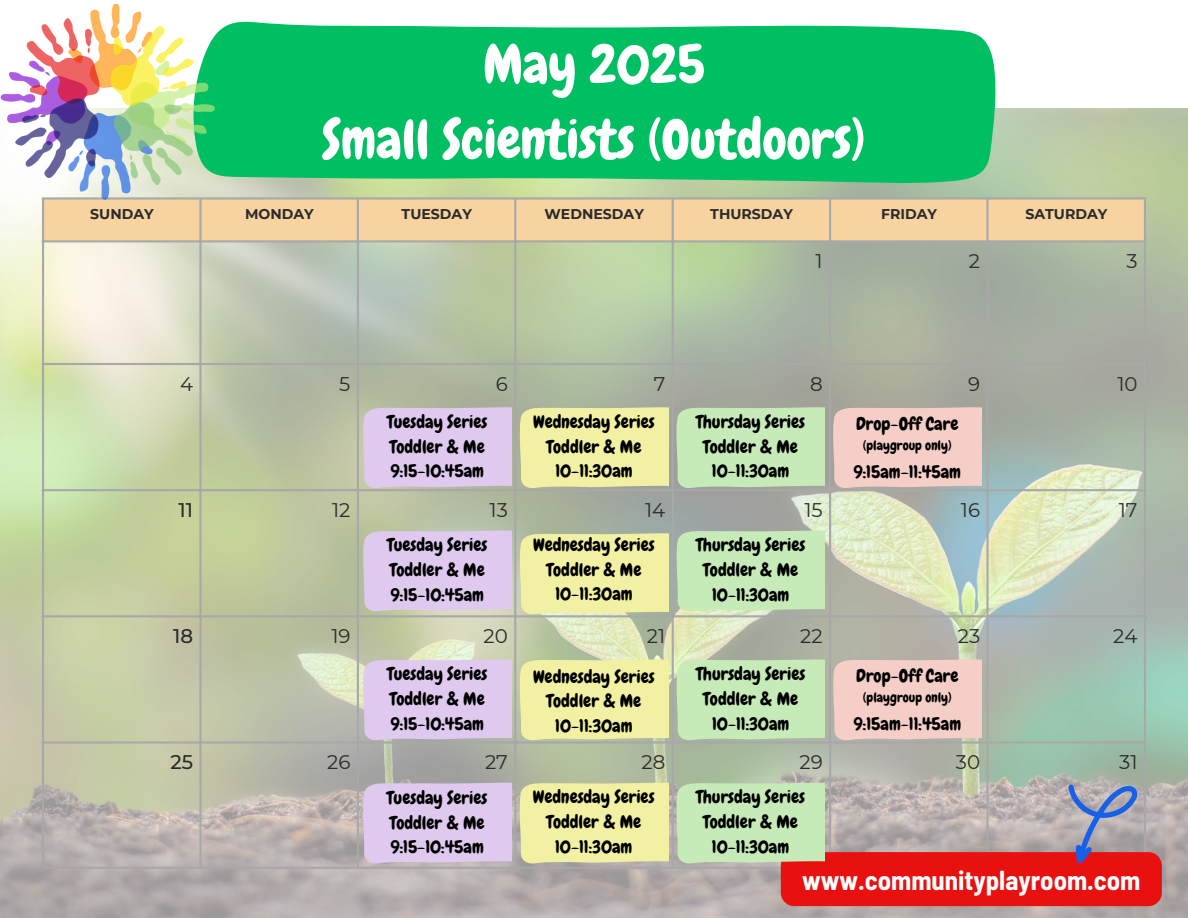
<style>
.page{position:relative;width:1188px;height:918px;background:#fff}
.page>*{position:absolute;margin:0;border:0;box-sizing:border-box;transform-origin:0 0}
.t1{font:54px/75.3px "Chewy";color:#fff;text-align:center}
.t2{font:700 semi-condensed 26.7px "Barlow";color:#fff}
.t3{font:19.8px "Montserrat";color:#2b2b2b}
.t4{font:500 19.8px "Montserrat";color:#2b2b2b}
.t5{font:18px/24.8px "Chewy";color:#000;text-align:center}
.t6{font:700 14.1px "Montserrat";color:#2b2b2b}
.t7{font:13.5px "Chewy";color:#000}
</style>
<div class="page">
<img style="left:0;top:109px;width:1188px;height:809px">
<div style="left:44px;top:200px;width:1100px;height:40px;background:#f6d3a0"></div>
<hr style="left:42px;top:200px;width:2px;height:667px;background:#a8a8a8">
<hr style="left:199px;top:200px;width:3px;height:667px;background:#a8a8a8">
<hr style="left:357px;top:200px;width:2px;height:667px;background:#a8a8a8">
<hr style="left:514px;top:200px;width:2px;height:667px;background:#a8a8a8">
<hr style="left:672px;top:200px;width:2px;height:667px;background:#a8a8a8">
<hr style="left:829px;top:200px;width:2px;height:667px;background:#a8a8a8">
<hr style="left:986px;top:200px;width:3px;height:667px;background:#a8a8a8">
<hr style="left:1144px;top:200px;width:2px;height:667px;background:#a8a8a8">
<hr style="left:42px;top:197px;width:1104px;height:3px;background:#a8a8a8">
<hr style="left:42px;top:240px;width:1104px;height:2px;background:#a8a8a8">
<hr style="left:42px;top:363px;width:1104px;height:2px;background:#a8a8a8">
<hr style="left:42px;top:489px;width:1104px;height:2px;background:#a8a8a8">
<hr style="left:42px;top:615px;width:1104px;height:2px;background:#a8a8a8">
<hr style="left:42px;top:741px;width:1104px;height:3px;background:#a8a8a8">
<hr style="left:42px;top:867px;width:1104px;height:2px;background:#a8a8a8">
<svg style="left:215px;top:21px;width:782px;height:164px;background:#11c26b"></svg>
<img style="left:0;top:5px;width:215px;height:196px">
<div style="left:781px;top:852px;width:381px;height:54px;background:#e91010;border-radius:14px"></div>
<svg style="left:1053px;top:773px;width:86px;height:90px;background:#a392a2"></svg>
<div style="left:363px;top:406px;width:148px;height:82px;background:#dfc9ef"></div>
<svg style="left:363px;top:529px;width:148px;height:83px;background:#ddc9ea"></svg>
<div style="left:363px;top:658px;width:148px;height:82px;background:#dfc9ef"></div>
<div style="left:676px;top:406px;width:149px;height:82px;background:#c6ebb9"></div>
<svg style="left:676px;top:529px;width:149px;height:83px;background:#c4e7b8"></svg>
<div style="left:676px;top:658px;width:149px;height:82px;background:#c6ebb9"></div>
<div style="left:520px;top:406px;width:148px;height:82px;background:#f2f1a3"></div>
<div style="left:520px;top:658px;width:148px;height:82px;background:#f2f1a3"></div>
<div style="left:520px;top:532px;width:148px;height:82px;background:#f2f1a3"></div>
<div style="left:833px;top:406px;width:148px;height:82px;background:#f6cec8"></div>
<svg style="left:363px;top:781px;width:148px;height:83px;background:#dcc7ea"></svg>
<svg style="left:676px;top:781px;width:149px;height:83px;background:#c5e6b6"></svg>
<div style="left:520px;top:781px;width:148px;height:83px;background:#f2f1a3"></div>
<div style="left:833px;top:658px;width:149px;height:82px;background:#f6cec8"></div>
<p class="t1" style="left:322px;top:27px;width:545px">May 2025<br>Small Scientists (Outdoors)</p>
<p class="t6" style="left:90px;top:205px;width:65px">SUNDAY</p>
<p class="t6" style="left:245px;top:205px;width:70px">MONDAY</p>
<h1 class="t6" style="left:402px;top:205px;width:72px">TUESDAY</h1>
<p class="t6" style="left:545px;top:205px;width:101px">WEDNESDAY</p>
<p class="t6" style="left:710px;top:205px;width:84px">THURSDAY</p>
<p class="t6" style="left:881px;top:205px;width:58px">FRIDAY</p>
<p class="t6" style="left:1025px;top:205px;width:83px">SATURDAY</p>
<p class="t3" style="left:816px;top:249px;width:9px">1</p>
<p class="t3" style="left:969px;top:249px;width:13px">2</p>
<p class="t3" style="left:1126px;top:249px;width:13px">3</p>
<p class="t3" style="left:180px;top:371px;width:15px">4</p>
<p class="t3" style="left:339px;top:371px;width:13px">5</p>
<p class="t3" style="left:496px;top:371px;width:14px">6</p>
<p class="t3" style="left:654px;top:371px;width:13px">7</p>
<p class="t3" style="left:810px;top:371px;width:14px">8</p>
<p class="t3" style="left:968px;top:371px;width:14px">9</p>
<p class="t3" style="left:1117px;top:371px;width:22px">10</p>
<p class="t5" style="left:387px;top:410px;width:102px;text-align:left">Tuesday Series<br>Toddler &amp; Me<br>9:15-10:45am</p>
<h3 class="t5" style="left:533px;top:410px;width:123px">Wednesday Series<br>Toddler &amp; Me<br>10-11:30am</h3>
<p class="t5" style="left:696px;top:410px;width:111px">Thursday Series<br>Toddler &amp; Me<br>10-11:30am</p>
<p class="t5" style="left:856px;top:412px;width:104px">Drop-Off Care</p>
<h3 class="t7" style="left:863px;top:437px;width:90px">(playgroup only)</h3>
<p class="t5" style="left:853px;top:459px;width:109px">9:15am-11:45am</p>
<p class="t4" style="left:178px;top:498px;width:16px">11</p>
<p class="t3" style="left:332px;top:498px;width:20px">12</p>
<p class="t3" style="left:490px;top:498px;width:20px">13</p>
<p class="t3" style="left:645px;top:498px;width:22px">14</p>
<p class="t3" style="left:804px;top:498px;width:20px">15</p>
<p class="t3" style="left:961px;top:498px;width:21px">16</p>
<p class="t3" style="left:1119px;top:498px;width:20px">17</p>
<p class="t5" style="left:387px;top:533px;width:102px;text-align:left">Tuesday Series<br>Toddler &amp; Me<br>9:15-10:45am</p>
<p class="t5" style="left:533px;top:532px;width:123px">Wednesday Series<br>Toddler &amp; Me<br>10-11:30am</p>
<h3 class="t5" style="left:696px;top:533px;width:111px">Thursday Series<br>Toddler &amp; Me<br>10-11:30am</h3>
<p class="t4" style="left:173px;top:624px;width:22px">18</p>
<p class="t3" style="left:331px;top:624px;width:21px">19</p>
<p class="t3" style="left:484px;top:624px;width:26px">20</p>
<p class="t3" style="left:647px;top:624px;width:20px">21</p>
<p class="t3" style="left:800px;top:624px;width:24px">22</p>
<p class="t3" style="left:958px;top:624px;width:24px">23</p>
<p class="t3" style="left:1113px;top:624px;width:26px">24</p>
<h3 class="t5" style="left:387px;top:662px;width:102px;text-align:left">Tuesday Series<br>Toddler &amp; Me<br>9:15-10:45am</h3>
<h3 class="t5" style="left:533px;top:664px;width:123px">Wednesday Series<br>Toddler &amp; Me<br>10-11:30am</h3>
<p class="t5" style="left:696px;top:662px;width:111px">Thursday Series<br>Toddler &amp; Me<br>10-11:30am</p>
<p class="t5" style="left:856px;top:664px;width:104px">Drop-Off Care</p>
<h3 class="t7" style="left:863px;top:689px;width:90px">(playgroup only)</h3>
<p class="t5" style="left:854px;top:711px;width:109px">9:15am-11:45am</p>
<p class="t4" style="left:170px;top:749px;width:24px">25</p>
<p class="t3" style="left:327px;top:749px;width:25px">26</p>
<p class="t3" style="left:485px;top:749px;width:24px">27</p>
<p class="t3" style="left:642px;top:749px;width:25px">28</p>
<p class="t3" style="left:799px;top:749px;width:25px">29</p>
<p class="t3" style="left:956px;top:749px;width:26px">30</p>
<p class="t3" style="left:1119px;top:749px;width:20px">31</p>
<h3 class="t5" style="left:387px;top:785px;width:102px;text-align:left">Tuesday Series<br>Toddler &amp; Me<br>9:15-10:45am</h3>
<p class="t5" style="left:696px;top:785px;width:111px">Thursday Series<br>Toddler &amp; Me<br>10-11:30am</p>
<h3 class="t5" style="left:533px;top:785px;width:123px">Wednesday Series<br>Toddler &amp; Me<br>10-11:30am</h3>
<p class="t2" style="left:802px;top:863px;width:340px">www.communityplayroom.com</p>
</div>
